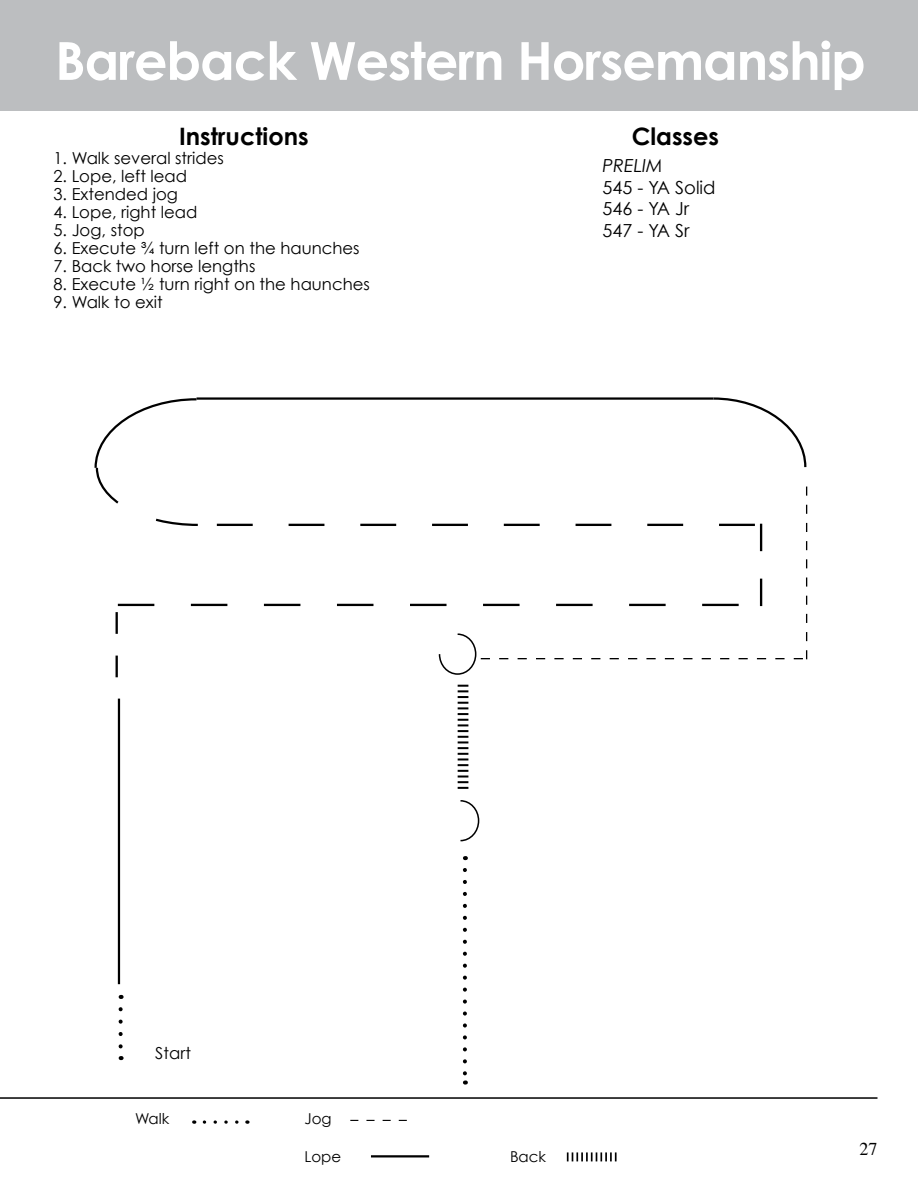
<style>
.page{position:relative;width:918px;height:1188px;background:#fff}
.page>*{position:absolute;margin:0;border:0;box-sizing:border-box;transform-origin:0 0}
.t1{font:700 52.5px "Century Gothic";letter-spacing:-.02em;color:#fff}
.t2{font:700 24px "Century Gothic";color:#000}
.t3{font:18px/21.6px "Century Gothic";color:#000}
.t4{font:italic 18px "Century Gothic";color:#000}
.t5{font:18px "Times";color:#000}
.t6{font:16.5px "Century Gothic";color:#000}
.t7{font:15px "Century Gothic";color:#000}
</style>
<div class="page">
<hr style="left:0;top:1097px;width:878px;height:2px;background:#000">
<div style="left:0;top:0;width:918px;height:111px;background:#bcbec0"></div>
<hr style="left:371px;top:1155px;width:58px;height:2px;background:#000">
<svg style="left:204px;top:1120px;width:44px;height:4px"></svg>
<svg style="left:350px;top:1120px;width:57px;height:1px"></svg>
<svg style="left:567px;top:1152px;width:50px;height:9px"></svg>
<svg style="left:458px;top:685px;width:10px;height:104px"></svg>
<svg style="left:463px;top:870px;width:4px;height:215px"></svg>
<hr style="left:118px;top:699px;width:2px;height:285px;background:#000">
<svg style="left:460px;top:800px;width:20px;height:42px"></svg>
<svg style="left:94px;top:397px;width:714px;height:280px"></svg>
<svg style="left:119px;top:1009px;width:4px;height:51px"></svg>
<h1 class="t1" style="left:55px;top:28px;width:812px">Bareback Western Horsemanship</h1>
<h2 class="t2" style="left:179px;top:121px;width:131px">Instructions</h2>
<h2 class="t2" style="left:632px;top:121px;width:89px">Classes</h2>
<p class="t6" style="left:53px;top:148px;width:172px">1. Walk several strides</p>
<p class="t6" style="left:53px;top:166px;width:135px">2. Lope, left lead</p>
<p class="t6" style="left:53px;top:184px;width:126px">3. Extended jog</p>
<p class="t6" style="left:53px;top:202px;width:146px">4. Lope, right lead</p>
<p class="t6" style="left:53px;top:220px;width:93px">5. Jog, stop</p>
<p class="t6" style="left:53px;top:238px;width:308px">6. Execute ¾ turn left on the haunches</p>
<p class="t6" style="left:53px;top:256px;width:204px">7. Back two horse lengths</p>
<p class="t6" style="left:53px;top:274px;width:318px">8. Execute ½ turn right on the haunches</p>
<p class="t6" style="left:53px;top:292px;width:111px">9. Walk to exit</p>
<p class="t4" style="left:603px;top:155px;width:62px">PRELIM</p>
<p class="t3" style="left:603px;top:176px;width:114px">545 - YA Solid<br>546 - YA Jr<br>547 - YA Sr</p>
<p class="t6" style="left:155px;top:1043px;width:37px">Start</p>
<p class="t7" style="left:135px;top:1110px;width:36px">Walk</p>
<p class="t7" style="left:305px;top:1110px;width:29px">Jog</p>
<p class="t7" style="left:304px;top:1147px;width:38px">Lope</p>
<p class="t7" style="left:510px;top:1147px;width:38px">Back</p>
<p class="t5" style="left:859px;top:1132px;width:19px">27</p>
</div>
